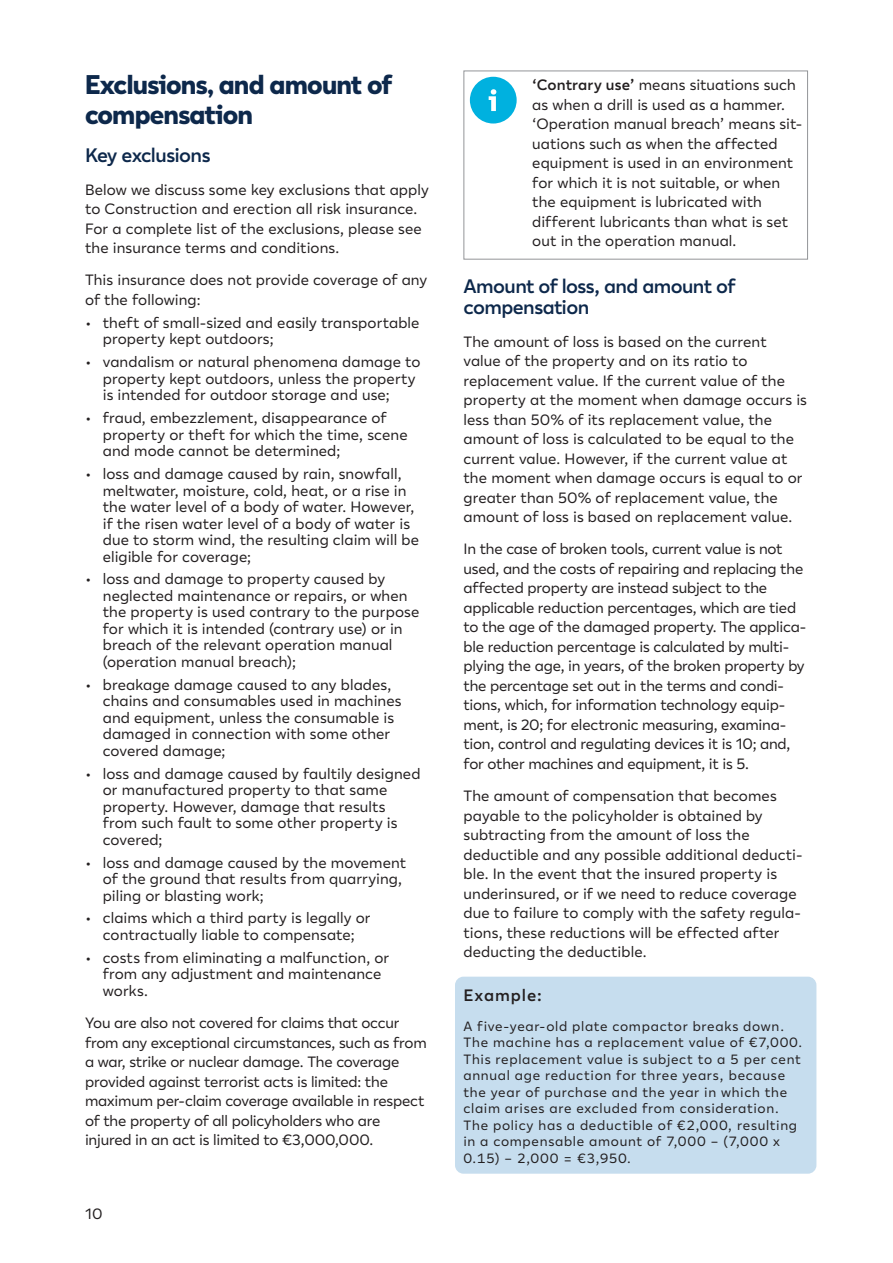
<style>
.page{position:relative;width:893px;height:1263px;background:#fff}
.page>*{position:absolute;margin:0;border:0;box-sizing:border-box;transform-origin:0 0}
.H2_Otsikot{font:800 27px/30px "Lahi Tapiola Sans";letter-spacing:-.03em;color:#0d284b}
.H3_Väliotsikko{font:600 19.5px/21px "Lahi Tapiola Sans";letter-spacing:-.03em;color:#0d284b}
.Esimerkkejä_otsikko{font:600 16.5px "Lahi Tapiola Sans";letter-spacing:.055em;color:#231f20}
.Leipis{font:15px/19.5px "Lahi Tapiola Sans";letter-spacing:.005em;color:#231f20}
.Leipis-2{font:15px/19.5px "Lahi Tapiola Sans";letter-spacing:-.015em;color:#231f20}
.Esimerkkejä_ei_sis{font:13.5px/16.5px "Lahi Tapiola Sans";letter-spacing:.05em;color:#231f20}
.s1{font-weight:600}
</style>
<div class="page">
<div style="left:463px;top:71px;width:345px;height:189px;border:1px solid #939598"></div>
<div style="left:470px;top:77px;width:47px;height:47px;background:#00b1df;border-radius:50%"></div>
<svg style="left:489px;top:89px;width:7px;height:22px"></svg>
<div style="left:455px;top:977px;width:361px;height:197px;background:#c6ddee;border-radius:9px"></div>
<h2 class="H2_Otsikot" style="left:85px;top:67px;width:309px">Exclusions, and amount of compensation</h2>
<h3 class="H3_Väliotsikko" style="left:85px;top:144px;width:127px">Key exclusions</h3>
<p class="Leipis" style="left:85px;top:179px;width:345px">Below we discuss some key exclusions that apply to Construction and erection all risk insurance.<br>For a complete list of the exclusions, please see the insurance terms and conditions.</p>
<p class="Leipis" style="left:85px;top:270px;width:344px">This insurance does not provide coverage of any of the following:</p>
<p class="Leipis" style="left:103px;top:313px;width:318px;line-height:16.5px;text-indent:-18px">• theft of small-sized and easily transportable property kept outdoors;</p>
<p class="Leipis" style="left:103px;top:353px;width:319px;line-height:16.5px;text-indent:-18px">• vandalism or natural phenomena damage to property kept outdoors, unless the property is intended for outdoor storage and use;</p>
<p class="Leipis" style="left:103px;top:409px;width:306px;line-height:16.5px;text-indent:-18px">• fraud, embezzlement, disappearance of property or theft for which the time, scene and mode cannot be determined;</p>
<p class="Leipis" style="left:103px;top:465px;width:318px;line-height:16.5px;text-indent:-18px">• loss and damage caused by rain, snowfall, meltwater, moisture, cold, heat, or a rise in the water level of a body of water. However, if the risen water level of a body of water is due to storm wind, the resulting claim will be eligible for coverage;</p>
<p class="Leipis" style="left:103px;top:570px;width:318px;line-height:16.5px;text-indent:-18px">• loss and damage to property caused by neglected maintenance or repairs, or when the property is used contrary to the purpose for which it is intended (contrary use) or in breach of the relevant operation manual (operation manual breach);</p>
<p class="Leipis" style="left:103px;top:675px;width:300px;line-height:16.5px;text-indent:-18px">• breakage damage caused to any blades, chains and consumables used in machines and equipment, unless the consumable is damaged in connection with some other covered damage;</p>
<p class="Leipis" style="left:103px;top:764px;width:319px;line-height:16.5px;text-indent:-18px">• loss and damage caused by faultily designed or manufactured property to that same property. However, damage that results from such fault to some other property is covered;</p>
<p class="Leipis" style="left:103px;top:853px;width:305px;line-height:16.5px;text-indent:-18px">• loss and damage caused by the movement of the ground that results from quarrying, piling or blasting work;</p>
<p class="Leipis" style="left:85px;top:909px;width:287px;line-height:16.5px;text-align:center">• claims which a third party is legally or contractually liable to compensate;</p>
<p class="Leipis" style="left:103px;top:948px;width:288px;line-height:16.5px;text-indent:-18px">• costs from eliminating a malfunction, or from any adjustment and maintenance works.</p>
<p class="Leipis-2" style="left:85px;top:1012px;width:343px">You are also not covered for claims that occur from any exceptional circumstances, such as from a war, strike or nuclear damage. The coverage provided against terrorist acts is limited: the maximum per-claim coverage available in respect of the property of all policyholders who are injured in an act is limited to €3,000,000.</p>
<p class="Leipis" style="left:85px;top:1203px;width:19px">10</p>
<p class="Leipis" style="left:532px;top:74px;width:271px"><span class="s1">‘Contrary use’</span> means situations such as when a drill is used as a hammer. ‘Operation manual breach’ means sit&shy;uations such as when the affected equipment is used in an environment for which it is not suitable, or when the equipment is lubricated with different lubricants than what is set out in the operation manual.</p>
<h3 class="H3_Väliotsikko" style="left:463px;top:275px;width:273px">Amount of loss, and amount of compensation</h3>
<p class="Leipis" style="left:463px;top:331px;width:345px">The amount of loss is based on the current value of the property and on its ratio to replacement value. If the current value of the property at the moment when damage occurs is less than 50% of its replacement value, the amount of loss is calculated to be equal to the current value. However, if the current value at the moment when damage occurs is equal to or greater than 50% of replacement value, the amount of loss is based on replacement value.</p>
<p class="Leipis-2" style="left:463px;top:538px;width:344px">In the case of broken tools, current value is not used, and the costs of repairing and replacing the affected property are instead subject to the applicable reduction percentages, which are tied to the age of the damaged property. The applica&shy;ble reduction percentage is calculated by multi&shy;plying the age, in years, of the broken property by the percentage set out in the terms and condi&shy;tions, which, for information technology equip&shy;ment, is 20; for electronic measuring, examina&shy;tion, control and regulating devices it is 10; and, for other machines and equipment, it is 5.</p>
<p class="Leipis" style="left:463px;top:785px;width:341px">The amount of compensation that becomes payable to the policyholder is obtained by subtracting from the amount of loss the deductible and any possible additional deducti&shy;ble. In the event that the insured property is underinsured, or if we need to reduce coverage due to failure to comply with the safety regula&shy;tions, these reductions will be effected after deducting the deductible.</p>
<p class="Esimerkkejä_otsikko" style="left:463px;top:983px;width:80px">Example:</p>
<p class="Esimerkkejä_ei_sis" style="left:463px;top:1017px;width:340px">A five-year-old plate compactor breaks down.<br>The machine has a replacement value of €7,000.<br>This replacement value is subject to a 5 per cent annual age reduction for three years, because the year of purchase and the year in which the claim arises are excluded from consideration.<br>The policy has a deductible of €2,000, resulting in a compensable amount of 7,000 − (7,000 x 0.15) − 2,000 = €3,950.</p>
</div>
